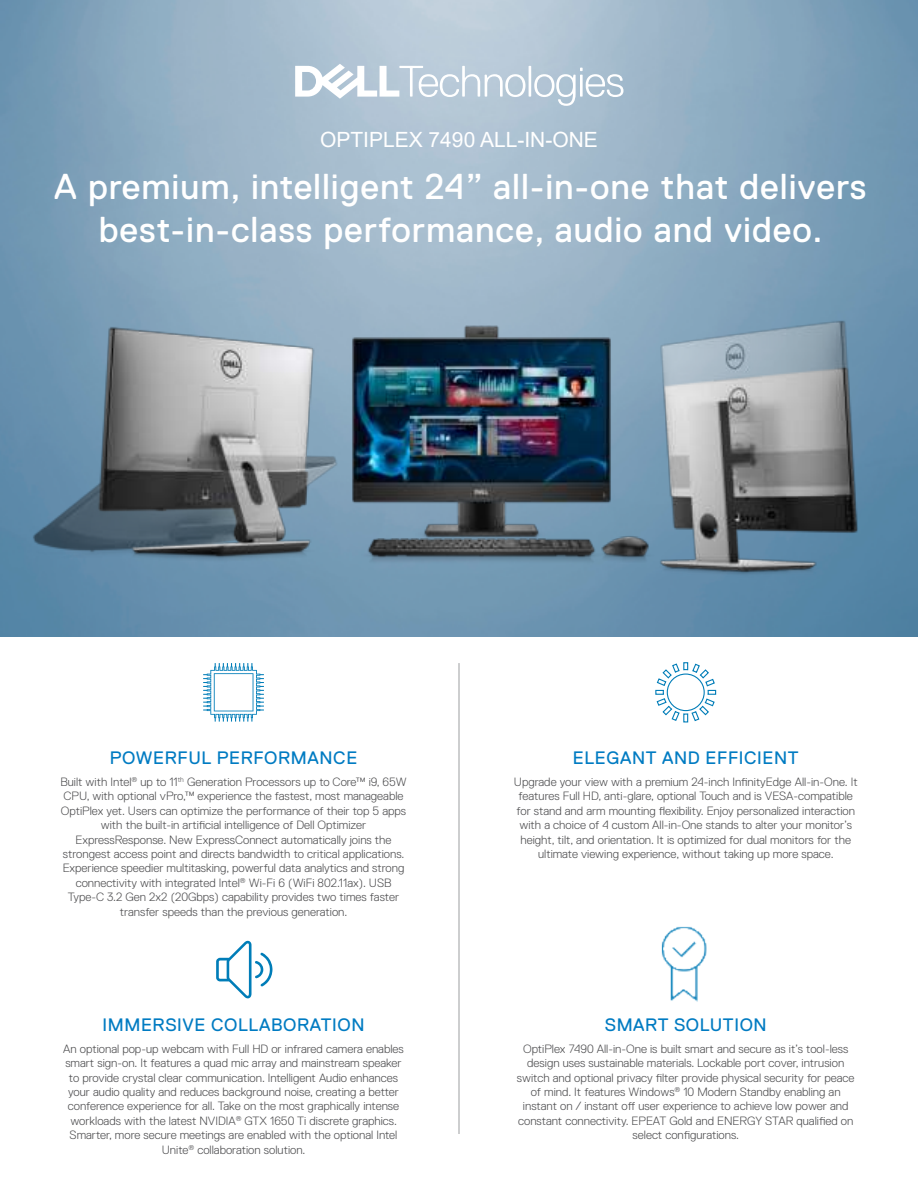
<style>
.page{position:relative;width:918px;height:1188px;background:#fff}
.page>*{position:absolute;margin:0;border:0;box-sizing:border-box;transform-origin:0 0}
.t1{font:36px/43.2px "Dell Replica";letter-spacing:.025em;color:#fff;text-align:center}
.t2{font:21px "Arial";color:#fff}
.t3{font:18px "Dell Replica";letter-spacing:.035em;color:#007bc2}
.t4{font:300 12px/14.4px "Dell Replica";color:#4c4c4e;text-align:center}
</style>
<div class="page">
<img style="left:0;top:0;width:918px;height:637px">
<img style="left:661px;top:926px;width:46px;height:76px">
<svg style="left:216px;top:941px;width:56px;height:58px"></svg>
<hr style="left:458px;top:663px;width:2px;height:471px;background:#a7a9ab">
<svg style="left:295px;top:64px;width:328px;height:42px"></svg>
<svg style="left:203px;top:663px;width:61px;height:59px"></svg>
<svg style="left:655px;top:662px;width:62px;height:61px"></svg>
<img style="left:302px;top:287px;width:360px;height:350px">
<img style="left:21px;top:302px;width:320px;height:325px">
<img style="left:606px;top:313px;width:309px;height:309px">
<h2 class="t2" style="left:320px;top:128px;width:279px">OPTIPLEX 7490 ALL-IN-ONE</h2>
<h1 class="t1" style="left:54px;top:168px;width:814px">A premium, intelligent 24” all-in-one that delivers best-in-class performance, audio and video.</h1>
<h3 class="t3" style="left:110px;top:751px;width:249px">POWERFUL PERFORMANCE</h3>
<p class="t4" style="left:60px;top:775px;width:348px">Built with Intel<sup>®</sup> up to 11<sup>th</sup> Generation Processors up to Core™ i9, 65W CPU, with optional vPro,™ experience the fastest, most manageable OptiPlex yet. Users can optimize the performance of their top 5 apps with the built-in artificial intelligence of Dell Optimizer ExpressResponse. New ExpressConnect automatically joins the strongest access point and directs bandwidth to critical applications.<br>Experience speedier multitasking, powerful data analytics and strong connectivity with integrated Intel<sup>®</sup> Wi-Fi 6 (WiFi 802.11ax). USB Type-C 3.2 Gen 2x2 (20Gbps) capability provides two times faster transfer speeds than the previous generation.</p>
<p class="t4" style="left:514px;top:775px;width:345px">Upgrade your view with a premium 24-inch InfinityEdge All-in-One. It features Full HD, anti-glare, optional Touch and is VESA-compatible for stand and arm mounting flexibility. Enjoy personalized interaction with a choice of 4 custom All-in-One stands to alter your monitor’s height, tilt, and orientation. It is optimized for dual monitors for the ultimate viewing experience, without taking up more space.</p>
<h3 class="t3" style="left:573px;top:751px;width:227px">ELEGANT AND EFFICIENT</h3>
<h3 class="t3" style="left:102px;top:1018px;width:264px">IMMERSIVE COLLABORATION</h3>
<p class="t4" style="left:63px;top:1042px;width:342px">An optional pop-up webcam with Full HD or infrared camera enables smart sign-on. It features a quad mic array and mainstream speaker to provide crystal clear communication. Intelligent Audio enhances your audio quality and reduces background noise, creating a better conference experience for all. Take on the most graphically intense workloads with the latest NVIDIA<sup>®</sup> GTX 1650 Ti discrete graphics.<br>Smarter, more secure meetings are enabled with the optional Intel Unite<sup>®</sup> collaboration solution.</p>
<h3 class="t3" style="left:605px;top:1018px;width:164px">SMART SOLUTION</h3>
<p class="t4" style="left:517px;top:1042px;width:339px">OptiPlex 7490 All-in-One is built smart and secure as it’s tool-less design uses sustainable materials. Lockable port cover, intrusion switch and optional privacy filter provide physical security for peace of mind. It features Windows<sup>®</sup> 10 Modern Standby enabling an instant on / instant off user experience to achieve low power and constant connectivity. EPEAT Gold and ENERGY STAR qualified on select configurations.</p>
</div>
